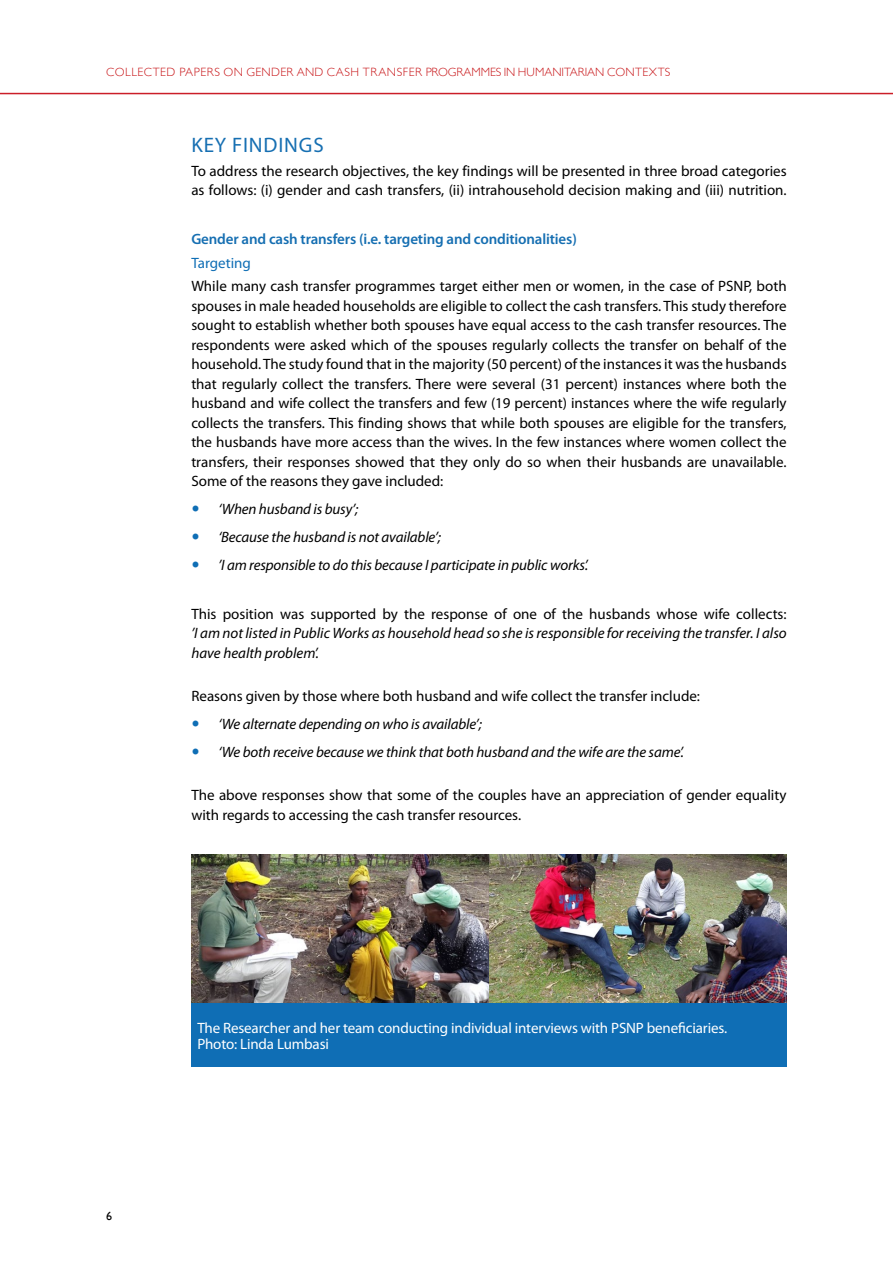
<style>
.page{position:relative;width:893px;height:1263px;background:#fff}
.page>*{position:absolute;margin:0;border:0;box-sizing:border-box;transform-origin:0 0}
.t1{font:21px "Myriad Pro";letter-spacing:.04em;color:#166fb2}
.t2{font:15px/19.5px "Myriad Pro";color:#000}
.t3{font:italic 15px/28px "Myriad Pro";letter-spacing:-.01em;color:#000}
.t4{font:15px/16.5px "Myriad Pro";letter-spacing:-.01em;color:#fff}
.t5{font:600 15px "Myriad Pro";letter-spacing:-.01em;color:#166fb2}
.t6{font:15px "Myriad Pro";color:#0f6eb5}
.t7{font:300 12px "Gill Sans";letter-spacing:.025em;color:#c81619}
.t8{font:12px "Gill Sans";color:#000}
</style>
<div class="page">
<hr style="left:0;top:93px;width:893px;height:1px;background:#cb1e28">
<img style="left:191px;top:855px;width:596px;height:148px">
<div style="left:191px;top:1003px;width:596px;height:64px;background:#0f6eb5"></div>
<p class="t7" style="left:106px;top:63px;width:566px">COLLECTED PAPERS ON GENDER AND CASH TRANSFER PROGRAMMES IN HUMANITARIAN CONTEXTS</p>
<h1 class="t1" style="left:192px;top:133px;width:134px">KEY FINDINGS</h1>
<p class="t2" style="left:191px;top:161px;width:597px">To address the research objectives, the key findings will be presented in three broad categories as follows: (i) gender and cash transfers, (ii) intrahousehold decision making and (iii) nutrition.</p>
<p class="t5" style="left:191px;top:230px;width:387px">Gender and cash transfers (i.e. targeting and conditionalities)</p>
<p class="t6" style="left:191px;top:254px;width:61px">Targeting</p>
<p class="t2" style="left:191px;top:277px;width:597px;text-align:justify">While many cash transfer programmes target either men or women, in the case of PSNP, both spouses in male headed households are eligible to collect the cash transfers. This study therefore sought to establish whether both spouses have equal access to the cash transfer resources. The respondents were asked which of the spouses regularly collects the transfer on behalf of the household. The study found that in the majority (50 percent) of the instances it was the husbands that regularly collect the transfers. There were several (31 percent) instances where both the husband and wife collect the transfers and few (19 percent) instances where the wife regularly collects the transfers. This finding shows that while both spouses are eligible for the transfers, the husbands have more access than the wives. In the few instances where women collect the transfers, their responses showed that they only do so when their husbands are unavailable.<br>Some of the reasons they gave included:</p>
<p class="t3" style="left:218px;top:496px;width:372px">‘When husband is busy’;<br>‘Because the husband is not available’;<br>’I am responsible to do this because I participate in public works’.</p>
<p class="t2" style="left:191px;top:604px;width:597px">This position was supported by the response of one of the husbands whose wife collects:</p>
<p class="t3" style="left:191px;top:624px;width:597px;line-height:19.5px">’I am not listed in Public Works as household head so she is responsible for receiving the transfer. I also have health problem’.</p>
<p class="t2" style="left:191px;top:687px;width:510px">Reasons given by those where both husband and wife collect the transfer include:</p>
<p class="t3" style="left:218px;top:710px;width:467px">‘We alternate depending on who is available’;<br>‘We both receive because we think that both husband and the wife are the same’.</p>
<p class="t2" style="left:191px;top:786px;width:597px">The above responses show that some of the couples have an appreciation of gender equality with regards to accessing the cash transfer resources.</p>
<p class="t8" style="left:106px;top:1209px;width:7px">6</p>
<p class="t4" style="left:197px;top:1019px;width:531px">The Researcher and her team conducting individual interviews with PSNP beneficiaries.<br>Photo: Linda Lumbasi</p>
</div>
